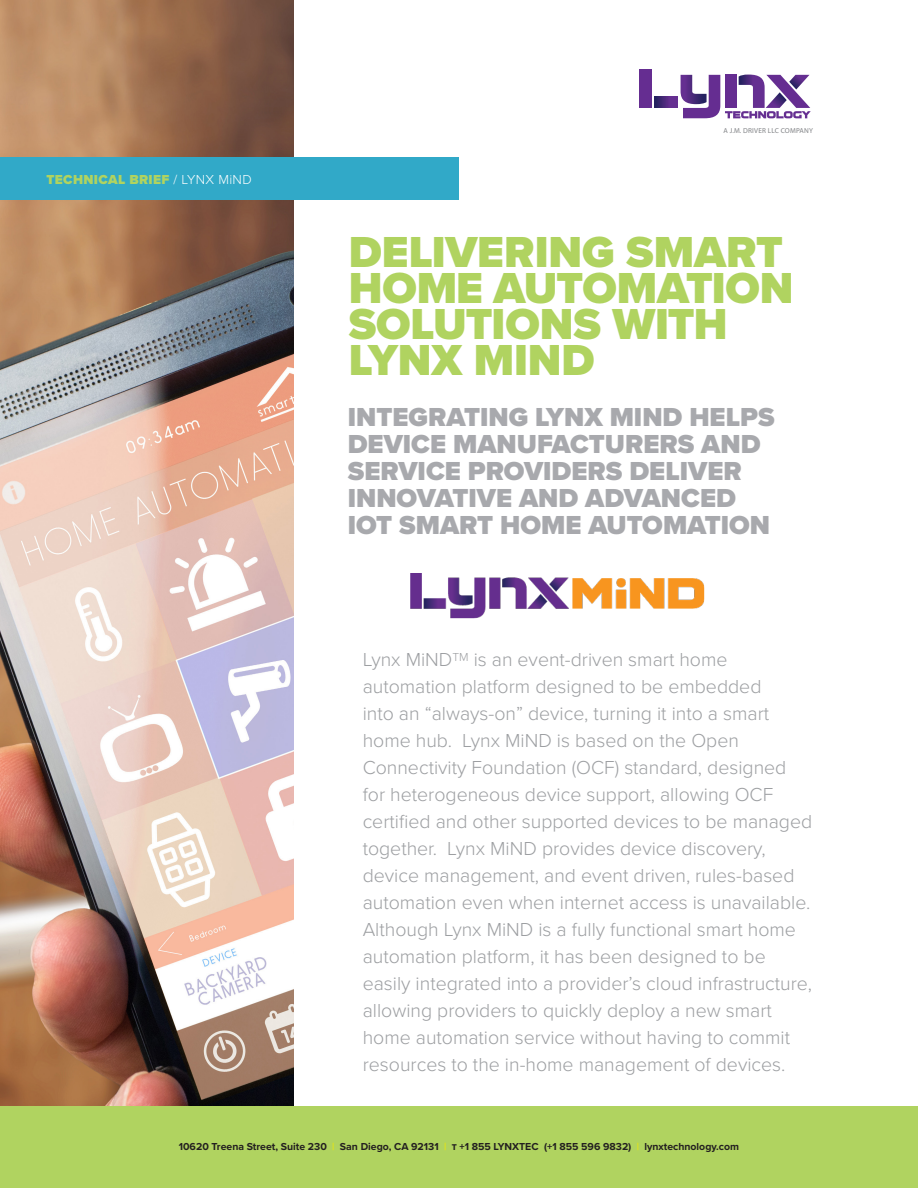
<style>
.page{position:relative;width:918px;height:1188px;background:#fff}
.page>*{position:absolute;margin:0;border:0;box-sizing:border-box;transform-origin:0 0}
.t1{font:900 45px/36px "Proxima Nova";letter-spacing:-.005em;color:#b0d360}
.t2{font:900 27px/27px "Proxima Nova";color:#a8a9ad}
.t3{font:300 19.5px/27px "Proxima Nova";color:#9d9fa2}
.t4{font:900 13.5px "Proxima Nova";letter-spacing:.025em;color:#b0d360}
.t5{font:700 10.5px "Proxima Nova";color:#231f20}
.t6{font:7.2px "Myriad Pro";letter-spacing:.03em;color:#808285}
.s1{font-weight:300;color:#fff}
.s2{color:#e2e318}
</style>
<div class="page">
<img style="left:0;top:0;width:293px;height:1106px">
<div style="left:640px;top:70px;width:12px;height:38px;background:#652d91"></div>
<svg style="left:654px;top:97px;width:24px;height:11px"></svg>
<svg style="left:681px;top:75px;width:130px;height:43px"></svg>
<img style="left:410px;top:573px;width:294px;height:46px">
<div style="left:0;top:158px;width:458px;height:42px;background:#31a9c8"></div>
<div style="left:0;top:1106px;width:918px;height:82px;background:#b0d360"></div>
<p class="t4" style="left:47px;top:172px;width:207px">TECHNICAL BRIEF <span class="s1">/ LYNX MiND</span></p>
<p class="t6" style="left:724px;top:126px;width:91px">A J.M. DRIVER LLC COMPANY</p>
<p class="t1" style="left:349px;top:236px;width:446px">DELIVERING SMART<br>HOME AUTOMATION<br>SOLUTIONS WITH<br>LYNX MIND</p>
<p class="t2" style="left:348px;top:405px;width:428px">INTEGRATING LYNX MIND HELPS<br>DEVICE MANUFACTURERS AND<br>SERVICE PROVIDERS DELIVER<br>INNOVATIVE AND ADVANCED<br>IOT SMART HOME AUTOMATION</p>
<p class="t3" style="left:363px;top:646px;width:451px">Lynx MiND<sup>TM</sup> is an event-driven smart home automation platform designed to be embedded<br>into an “always-on” device, turning it into a smart home hub. Lynx MiND is based on the Open Connectivity Foundation (OCF) standard, designed for heterogeneous device support, allowing OCF certified and other supported devices to be managed together. Lynx MiND provides device discovery, device management, and event driven, rules-based automation even when internet access is unavailable.<br>Although Lynx MiND is a fully functional smart home automation platform, it has been designed to be easily integrated into a provider’s cloud infrastructure, allowing providers to quickly deploy a new smart home automation service without having to commit resources to the in-home management of devices.</p>
<p class="t5" style="left:179px;top:1140px;width:562px">10620 Treena Street, Suite 230 <span class="s2">|</span> San Diego, CA 92131 <span class="s2">|</span> t +1 855 LYNXTEC (+1 855 596 9832) <span class="s2">|</span> lynxtechnology.com</p>
</div>
